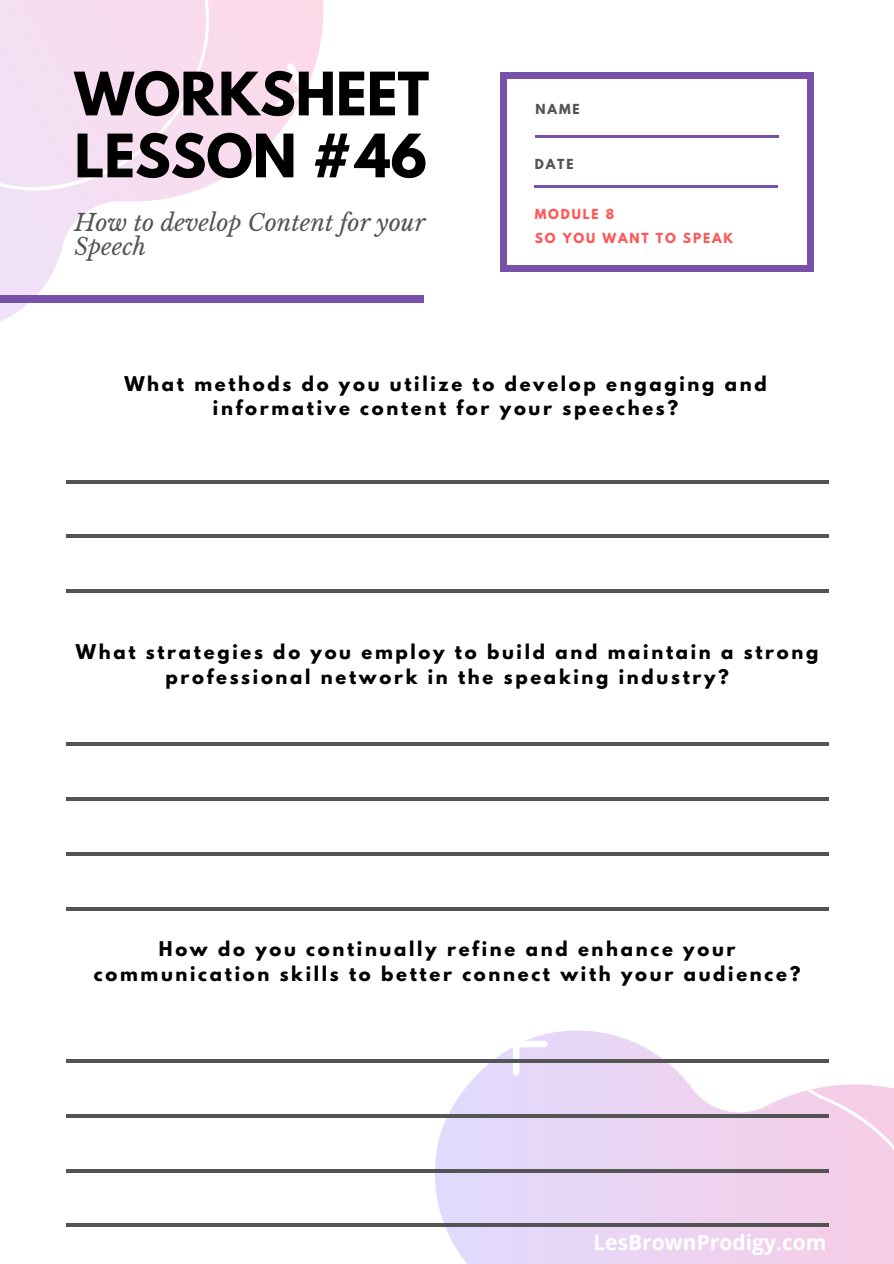
<style>
.page{position:relative;width:894px;height:1264px;background:#fff}
.page>*{position:absolute;margin:0;border:0;box-sizing:border-box;transform-origin:0 0}
.t1{font:700 52.95px "League Spartan";color:#000}
.t2{font:italic 23.25px/23.7px "Libre Baskerville";color:#545454}
.t3{font:700 21px "Open Sans";color:#fff}
.t4{font:700 18px/24.8px "League Spartan";letter-spacing:.15em;color:#000;text-align:center}
.t5{font:700 12.3px "League Spartan";letter-spacing:.15em;color:#ff5757}
.t6{font:700 12.3px "League Spartan";letter-spacing:.15em;color:#545454}
</style>
<div class="page">
<div style="left:500px;top:72px;width:312px;height:200px;background:#7851a9"></div>
<div style="left:507px;top:79px;width:298px;height:186px;background:#fff"></div>
<hr style="left:535px;top:135px;width:243px;height:2px;background:#7851a9">
<hr style="left:534px;top:185px;width:244px;height:3px;background:#7851a9">
<svg style="left:330px;top:1030px;width:563px;height:233px"></svg>
<svg style="left:484px;top:1030px;width:63px;height:45px"></svg>
<svg style="left:810px;top:1030px;width:50px;height:14px"></svg>
<hr style="left:66px;top:480px;width:762px;height:3px;background:#545454">
<hr style="left:66px;top:535px;width:762px;height:3px;background:#545454">
<hr style="left:66px;top:589px;width:762px;height:4px;background:#545454">
<hr style="left:66px;top:742px;width:762px;height:3px;background:#545454">
<hr style="left:66px;top:797px;width:762px;height:3px;background:#545454">
<hr style="left:66px;top:852px;width:762px;height:3px;background:#545454">
<hr style="left:66px;top:907px;width:762px;height:3px;background:#545454">
<hr style="left:66px;top:1059px;width:762px;height:3px;background:#545454">
<hr style="left:66px;top:1114px;width:762px;height:3px;background:#545454">
<svg style="left:66px;top:1168px;width:762px;height:4px;background:#7c797d"></svg>
<hr style="left:66px;top:1223px;width:762px;height:3px;background:#545454">
<svg style="left:270px;top:0;width:54px;height:143px;fill:#fdd9e9"></svg>
<svg style="left:0;top:0;width:270px;height:322px;fill:#f8dff3"></svg>
<svg style="left:261px;top:48px;width:63px;height:86px"></svg>
<div style="left:0;top:295px;width:423px;height:8px;background:#7851a9"></div>
<p class="t1" style="left:74px;top:68px;width:356px">WORKSHEET</p>
<p class="t1" style="left:74px;top:130px;width:354px">LESSON #46</p>
<p class="t2" style="left:74px;top:211px;width:352px">How to develop Content for your<br>Speech</p>
<p class="t6" style="left:535px;top:103px;width:46px">NAME</p>
<p class="t6" style="left:534px;top:158px;width:40px">DATE</p>
<p class="t5" style="left:534px;top:207px;width:81px">MODULE 8</p>
<p class="t5" style="left:534px;top:232px;width:200px">SO YOU WANT TO SPEAK</p>
<p class="t4" style="left:124px;top:373px;width:643px">What methods do you utilize to develop engaging and informative content for your speeches?</p>
<p class="t4" style="left:76px;top:642px;width:744px">What strategies do you employ to build and maintain a strong professional network in the speaking industry?</p>
<p class="t4" style="left:94px;top:939px;width:707px">How do you continually refine and enhance your communication skills to better connect with your audience?</p>
<p class="t3" style="left:593px;top:1227px;width:234px">LesBrownProdigy.com</p>
</div>
